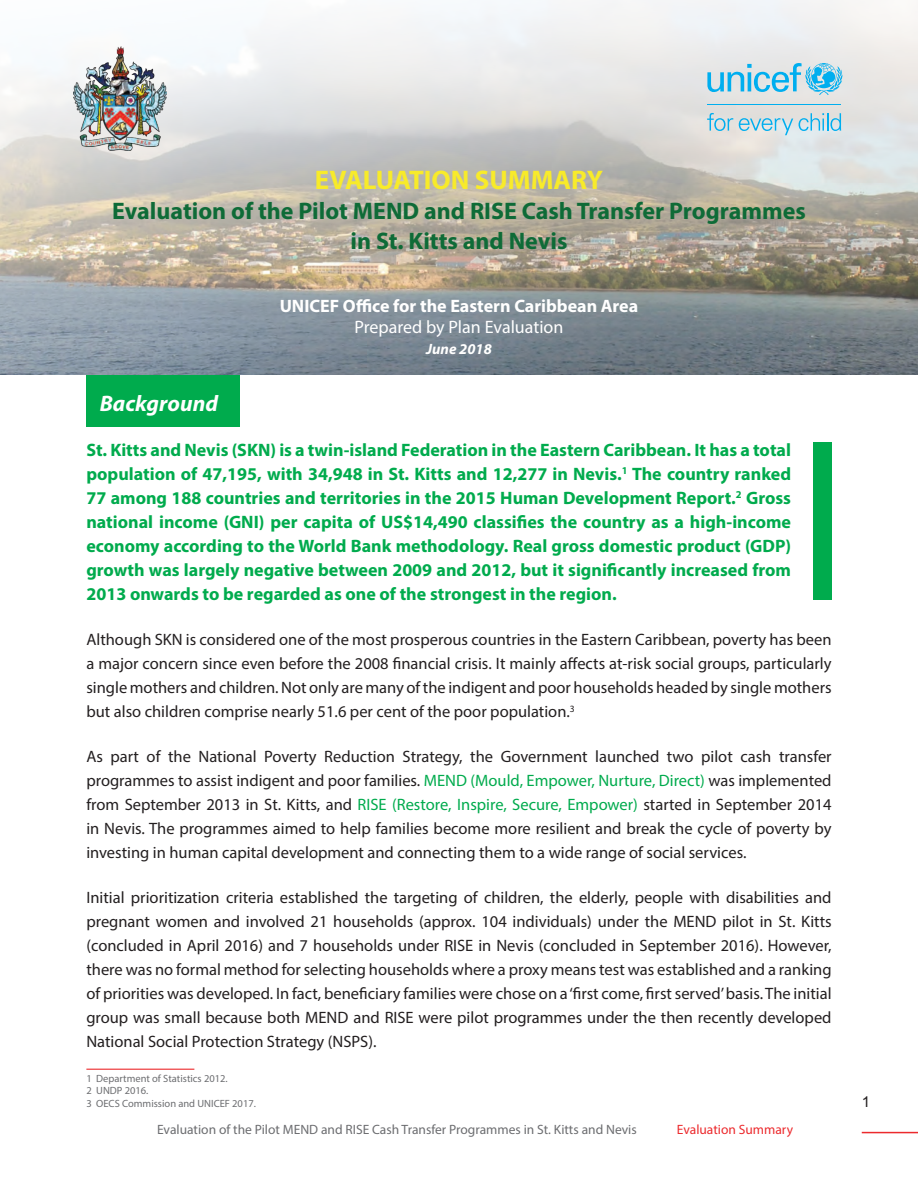
<style>
.page{position:relative;width:918px;height:1188px;background:#fff}
.page>*{position:absolute;margin:0;border:0;box-sizing:border-box;transform-origin:0 0}
.t1{font:700 27px "Myriad Pro";color:#f8eb2a}
.t2{font:700 24px/30px "Myriad Pro";color:#0e6b37;text-align:center}
.t3{font:italic 700 22.5px "Myriad Pro";color:#fff}
.t4{font:700 18px/24px "Myriad Pro";color:#00ab4d;text-align:justify}
.t5{font:700 18px "Myriad Pro";color:#fff}
.t6{font:18px "Myriad Pro";color:#fff}
.t7{font:16.5px/24px "Myriad Pro";color:#231f20;text-align:justify}
.t8{font:italic 700 15px "Myriad Pro";color:#fff}
.t9{font:15px "Arial";color:#231f20}
.t10{font:13.5px "Myriad Pro";color:#6c6d70}
.t11{font:13.5px "Myriad Pro";color:#ec2a2d}
.t12{font:10.5px "Myriad Pro";color:#6c6d70}
.s1{color:#00ab4d}
</style>
<div class="page">
<hr style="left:862px;top:1132px;width:56px;height:1px;background:#ec2a2d">
<img style="left:0;top:0;width:918px;height:375px">
<div style="left:86px;top:375px;width:154px;height:51px;background:#00ab4d"></div>
<div style="left:813px;top:443px;width:19px;height:157px;background:#00ab4d"></div>
<hr style="left:86px;top:1069px;width:108px;height:1px;background:#ec2a2d">
<img style="left:74px;top:46px;width:92px;height:105px">
<svg style="left:707px;top:63px;width:135px;height:32px;background:#9cd3e7"></svg>
<hr style="left:707px;top:105px;width:134px;height:1px;background:#00aeef">
<svg style="left:707px;top:113px;width:26px;height:18px"></svg>
<svg style="left:739px;top:118px;width:54px;height:17px"></svg>
<svg style="left:799px;top:113px;width:42px;height:18px"></svg>
<p class="t1" style="left:315px;top:162px;width:290px">EVALUATION SUMMARY</p>
<p class="t2" style="left:112px;top:195px;width:695px">Evaluation of the Pilot MEND and RISE Cash Transfer Programmes in St. Kitts and Nevis</p>
<p class="t5" style="left:280px;top:294px;width:360px">UNICEF Office for the Eastern Caribbean Area</p>
<p class="t6" style="left:354px;top:316px;width:211px">Prepared by Plan Evaluation</p>
<p class="t8" style="left:426px;top:339px;width:67px">June 2018</p>
<p class="t3" style="left:100px;top:389px;width:120px">Background</p>
<p class="t4" style="left:86px;top:437px;width:706px">St. Kitts and Nevis (SKN) is a twin-island Federation in the Eastern Caribbean. It has a total population of 47,195, with 34,948 in St. Kitts and 12,277 in Nevis.<sup>1</sup> The country ranked 77 among 188 countries and territories in the 2015 Human Development Report.<sup>2</sup> Gross national income (GNI) per capita of US$14,490 classifies the country as a high-income economy according to the World Bank methodology. Real gross domestic product (GDP) growth was largely negative between 2009 and 2012, but it significantly increased from 2013 onwards to be regarded as one of the strongest in the region.</p>
<p class="t7" style="left:86px;top:627px;width:747px">Although SKN is considered one of the most prosperous countries in the Eastern Caribbean, poverty has been a major concern since even before the 2008 financial crisis. It mainly affects at-risk social groups, particularly single mothers and children. Not only are many of the indigent and poor households headed by single mothers but also children comprise nearly 51.6 per cent of the poor population.<sup>3</sup></p>
<p class="t7" style="left:86px;top:744px;width:747px">As part of the National Poverty Reduction Strategy, the Government launched two pilot cash transfer programmes to assist indigent and poor families. <span class="s1">MEND (Mould, Empower, Nurture, Direct)</span> was implemented from September 2013 in St. Kitts, and <span class="s1">RISE (Restore, Inspire, Secure, Empower)</span> started in September 2014 in Nevis. The programmes aimed to help families become more resilient and break the cycle of poverty by investing in human capital development and connecting them to a wide range of social services.</p>
<p class="t7" style="left:86px;top:885px;width:747px">Initial prioritization criteria established the targeting of children, the elderly, people with disabilities and pregnant women and involved 21 households (approx. 104 individuals) under the MEND pilot in St. Kitts (concluded in April 2016) and 7 households under RISE in Nevis (concluded in September 2016). However, there was no formal method for selecting households where a proxy means test was established and a ranking of priorities was developed. In fact, beneficiary families were chose on a ‘first come, first served’ basis. The initial group was small because both MEND and RISE were pilot programmes under the then recently developed National Social Protection Strategy (NSPS).</p>
<p class="t12" style="left:86px;top:1072px;width:143px">1 Department of Statistics 2012.</p>
<p class="t12" style="left:86px;top:1084px;width:64px">2 UNDP 2016.</p>
<p class="t12" style="left:86px;top:1097px;width:171px">3 OECS Commission and UNICEF 2017.</p>
<p class="t10" style="left:157px;top:1121px;width:481px">Evaluation of the Pilot MEND and RISE Cash Transfer Programmes in St. Kitts and Nevis</p>
<p class="t11" style="left:677px;top:1121px;width:118px">Evaluation Summary</p>
<p class="t9" style="left:862px;top:1092px;width:10px">1</p>
</div>
